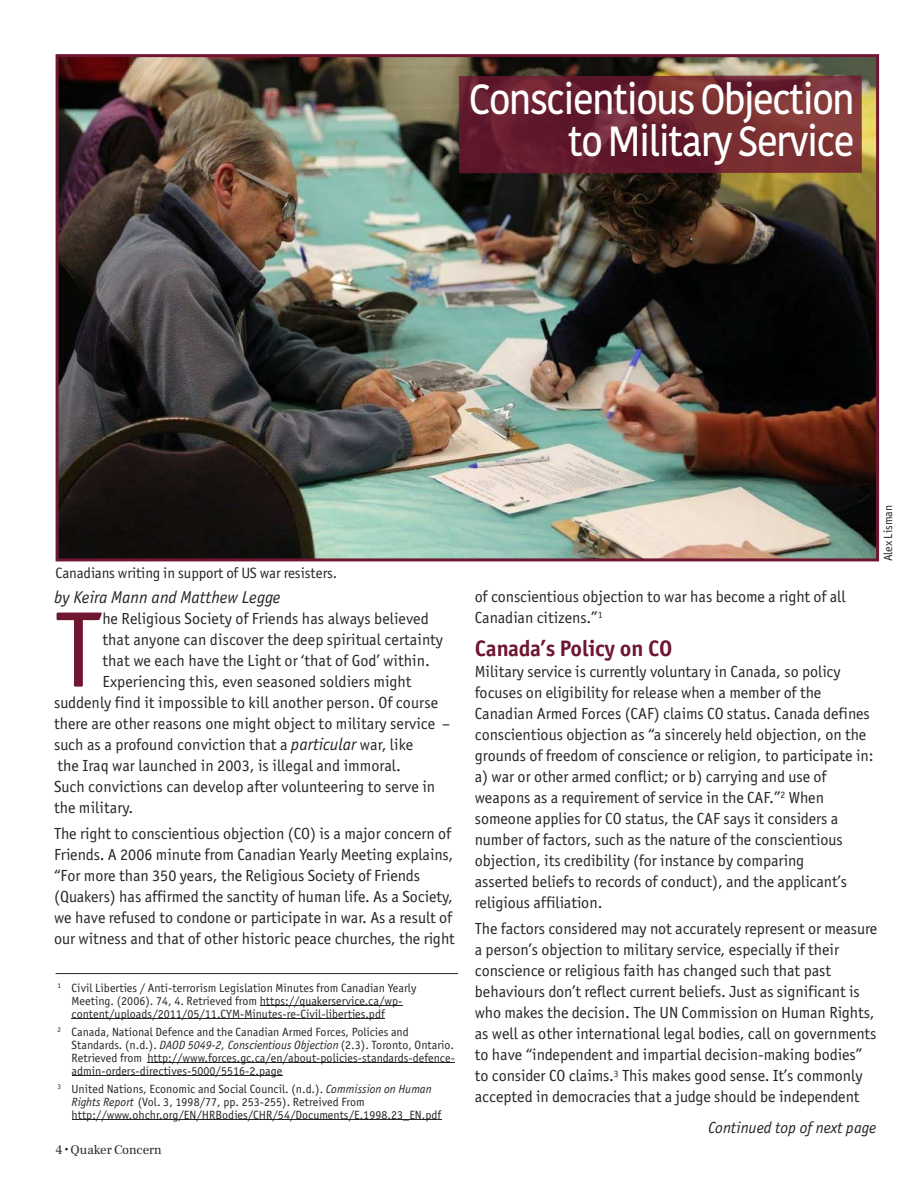
<style>
.page{position:relative;width:918px;height:1188px;background:#fff}
.page>*{position:absolute;margin:0;border:0;box-sizing:border-box;transform-origin:0 0}
.t1{font:108.15px "Officina Sans";color:#6f1731}
.t2{font:500 42px/42px "Kohinoor Devanagari";letter-spacing:-.035em;color:#fff;text-align:right;scale:.9 1}
.t3{font:700 22.5px "Officina Sans";letter-spacing:-.005em;color:#6f1731}
.t4{font:italic 17.25px "Officina Sans";letter-spacing:.005em;color:#272526}
.t5{font:16.2px/21px "Officina Sans";color:#272526}
.t6{font:italic 16.2px "Officina Sans";letter-spacing:.005em;color:#272526}
.t7{font:15px "Officina Sans";letter-spacing:-.005em;color:#272526}
.t8{font:13.05px "Frank Ruhl Libre";color:#272526}
.t9{font:12px/12.9px "Officina Sans";letter-spacing:.005em;color:#272526}
.s1{font-style:italic;font-size:17.25px}
.s2{font-style:italic}
.s3{font-size:8.7px}
</style>
<div class="page">
<hr style="left:260px;top:1006px;width:142px;height:1px;background:#272526">
<hr style="left:72px;top:1019px;width:313px;height:1px;background:#272526">
<hr style="left:147px;top:1063px;width:308px;height:1px;background:#272526">
<hr style="left:72px;top:1076px;width:210px;height:1px;background:#272526">
<hr style="left:72px;top:1120px;width:369px;height:1px;background:#272526">
<hr style="left:56px;top:973px;width:402px;height:1px;background:#272526">
<img style="left:60px;top:58px;width:815px;height:499px">
<div style="left:56px;top:54px;width:823px;height:507px;border:3px solid #6f1731"></div>
<svg style="left:459px;top:76px;width:403px;height:97px;background:#6f2531"></svg>
<h2 class="t2" style="left:469px;top:81px;width:430px">Conscientious Objection to Military Service</h2>
<p class="t7" style="left:56px;top:567px;width:283px">Canadians writing in support of US war resisters.</p>
<p class="t4" style="left:54px;top:590px;width:228px">by Keira Mann and Matthew Legge</p>
<h1 class="t1" style="left:54px;top:608px;width:49px">T</h1>
<p class="t5" style="left:102px;top:609px;width:328px">he Religious Society of Friends has always believed</p>
<p class="t5" style="left:102px;top:630px;width:342px">that anyone can discover the deep spiritual certainty</p>
<p class="t5" style="left:102px;top:651px;width:329px">that we each have the Light or ‘that of God’ within.</p>
<p class="t5" style="left:102px;top:672px;width:311px">Experiencing this, even seasoned soldiers might</p>
<p class="t5" style="left:54px;top:693px;width:386px">suddenly find it impossible to kill another person. Of course</p>
<p class="t5" style="left:54px;top:714px;width:398px">there are other reasons one might object to military service –</p>
<p class="t5" style="left:54px;top:735px;width:361px">such as a profound conviction that a <span class="s1">particular</span> war, like</p>
<p class="t5" style="left:58px;top:756px;width:345px">the Iraq war launched in 2003, is illegal and immoral.</p>
<p class="t5" style="left:54px;top:777px;width:383px">Such convictions can develop after volunteering to serve in</p>
<p class="t5" style="left:54px;top:798px;width:81px">the military.</p>
<p class="t5" style="left:54px;top:824px;width:402px">The right to conscientious objection (CO) is a major concern of Friends. A 2006 minute from Canadian Yearly Meeting explains, “For more than 350 years, the Religious Society of Friends (Quakers) has affirmed the sanctity of human life. As a Society, we have refused to condone or participate in war. As a result of our witness and that of other historic peace churches, the right</p>
<p class="t9" style="left:72px;top:982px;width:346px;text-indent:-14px"><sup>1</sup> Civil Liberties / Anti-terrorism Legislation Minutes from Canadian Yearly<br>Meeting. (2006). 74, 4. Retrieved from https://quakerservice.ca/wp&shy;content/uploads/2011/05/11.CYM-Minutes-re-Civil-liberties.pdf</p>
<p class="t9" style="left:72px;top:1026px;width:385px;text-indent:-14px"><sup>2</sup> Canada, National Defence and the Canadian Armed Forces, Policies and Standards. (n.d.). <span class="s2">DAOD 5049-2, Conscientious Objection</span> (2.3). Toronto, Ontario.<br>Retrieved from http://www.forces.gc.ca/en/about-policies-standards-defence&shy;admin-orders-directives-5000/5516-2.page</p>
<p class="t9" style="left:72px;top:1083px;width:371px;text-indent:-14px"><sup>3</sup> United Nations, Economic and Social Council. (n.d.). <span class="s2">Commission on Human<br>Rights Report</span> (Vol. 3, 1998/77, pp. 253-255). Retreived From http://www.ohchr.org/EN/HRBodies/CHR/54/Documents/E.1998.23_EN.pdf</p>
<p class="t8" style="left:56px;top:1141px;width:108px">4 <span class="s3">•</span> Quaker Concern</p>
<p class="t9" style="left:883px;top:561px;width:58px;rotate:-90deg">Alex Lisman</p>
<p class="t5" style="left:475px;top:587px;width:372px">of conscientious objection to war has become a right of all<br>Canadian citizens.”<sup>1</sup></p>
<h3 class="t3" style="left:475px;top:640px;width:199px">Canada’s Policy on CO</h3>
<p class="t5" style="left:475px;top:662px;width:400px">Military service is currently voluntary in Canada, so policy focuses on eligibility for release when a member of the Canadian Armed Forces (CAF) claims CO status. Canada defines conscientious objection as “a sincerely held objection, on the grounds of freedom of conscience or religion, to participate in: a) war or other armed conflict; or b) carrying and use of weapons as a requirement of service in the CAF.”<sup>2</sup> When someone applies for CO status, the CAF says it considers a number of factors, such as the nature of the conscientious objection, its credibility (for instance by comparing<br>asserted beliefs to records of conduct), and the applicant’s religious affiliation.</p>
<p class="t5" style="left:475px;top:920px;width:404px">The factors considered may not accurately represent or measure a person’s objection to military service, especially if their conscience or religious faith has changed such that past behaviours don’t reflect current beliefs. Just as significant is who makes the decision. The UN Commission on Human Rights, as well as other international legal bodies, call on governments to have “independent and impartial decision-making bodies” to consider CO claims.<sup>3</sup> This makes good sense. It’s commonly accepted in democracies that a judge should be independent</p>
<p class="t6" style="left:708px;top:1122px;width:170px">Continued top of next page</p>
</div>
